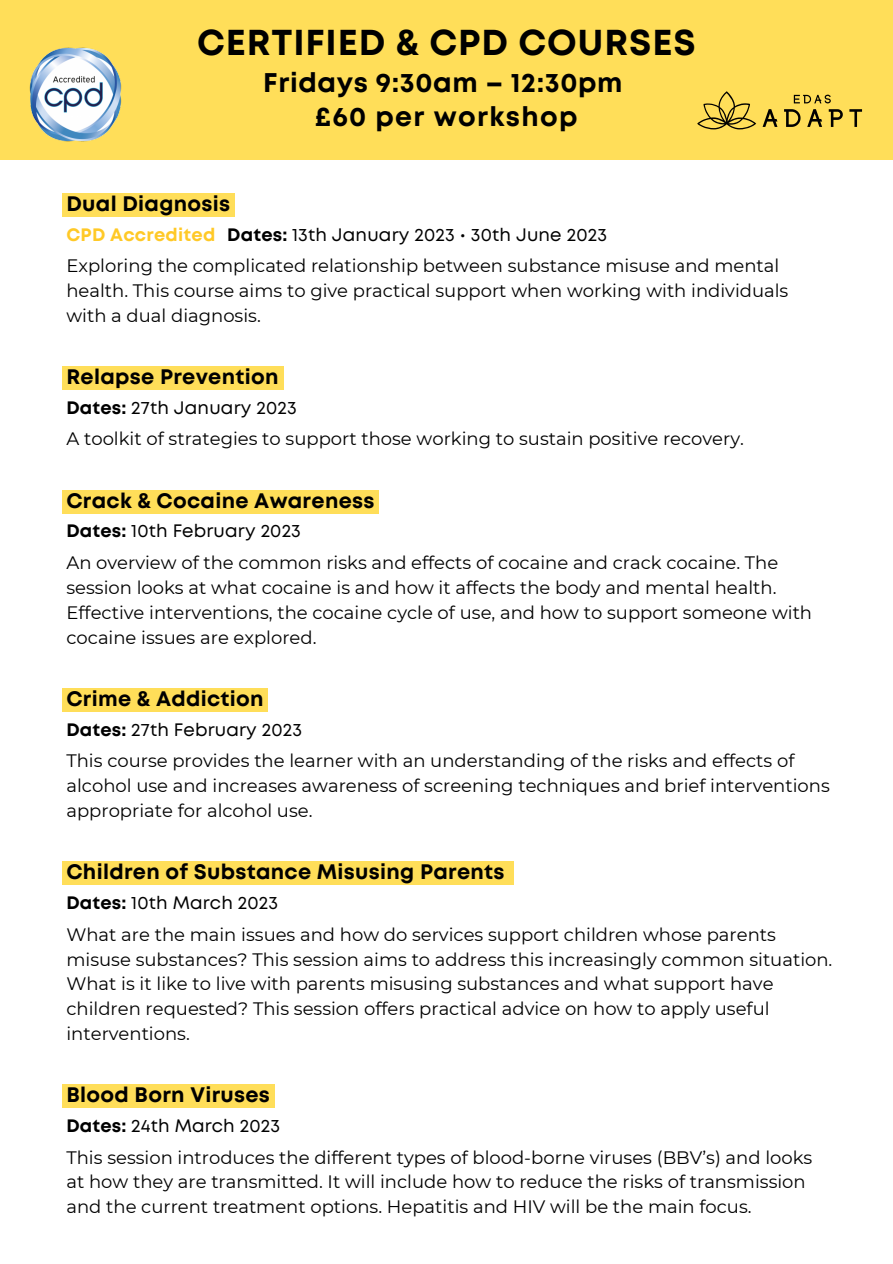
<style>
.page{position:relative;width:893px;height:1264px;background:#fff}
.page>*{position:absolute;margin:0;border:0;box-sizing:border-box;transform-origin:0 0}
.t1{font:700 36px "Mont";letter-spacing:.025em;color:#000}
.t2{font:700 27px/33.8px "Mont";letter-spacing:.025em;color:#000;text-align:center}
.t3{font:700 21px "Mont";letter-spacing:.015em;color:#000}
.t4{font:18px/24.8px "Montserrat";color:#000}
.t5{font:18px "Mont";letter-spacing:.01em;color:#000}
.s1{font-weight:700;color:#ffc927}
.s2{font-weight:700}
</style>
<div class="page">
<div style="left:0;top:0;width:892px;height:160px;background:#ffde59"></div>
<div style="left:62px;top:193px;width:173px;height:23px;background:#ffde59"></div>
<div style="left:62px;top:366px;width:221px;height:23px;background:#ffde59"></div>
<div style="left:62px;top:490px;width:317px;height:23px;background:#ffde59"></div>
<div style="left:62px;top:688px;width:206px;height:23px;background:#ffde59"></div>
<div style="left:62px;top:861px;width:452px;height:23px;background:#ffde59"></div>
<div style="left:62px;top:1084px;width:213px;height:23px;background:#ffde59"></div>
<svg style="left:697px;top:91px;width:59px;height:38px"></svg>
<svg style="left:762px;top:109px;width:15px;height:18px"></svg>
<svg style="left:784px;top:109px;width:16px;height:18px"></svg>
<svg style="left:807px;top:109px;width:15px;height:18px"></svg>
<svg style="left:828px;top:109px;width:14px;height:18px"></svg>
<svg style="left:849px;top:109px;width:13px;height:18px"></svg>
<svg style="left:793px;top:95px;width:37px;height:8px"></svg>
<img style="left:29px;top:47px;width:93px;height:95px">
<h1 class="t1" style="left:197px;top:29px;width:500px">CERTIFIED &amp; CPD COURSES</h1>
<h2 class="t2" style="left:263px;top:68px;width:361px">Fridays 9:30am – 12:30pm £60 per workshop</h2>
<p class="t3" style="left:66px;top:195px;width:165px">Dual Diagnosis</p>
<p class="t5" style="left:66px;top:228px;width:542px"><span class="s1">CPD Accredited</span> <span class="s2">Dates:</span> 13th January 2023 • 30th June 2023</p>
<p class="t4" style="left:66px;top:253px;width:723px">Exploring the complicated relationship between substance misuse and mental health. This course aims to give practical support when working with individuals with a dual diagnosis.</p>
<p class="t3" style="left:66px;top:369px;width:214px">Relapse Prevention</p>
<p class="t5" style="left:66px;top:400px;width:232px"><span class="s2">Dates:</span> 27th January 2023</p>
<p class="t4" style="left:66px;top:426px;width:679px">A toolkit of strategies to support those working to sustain positive recovery.</p>
<p class="t3" style="left:66px;top:492px;width:309px">Crack &amp; Cocaine Awareness</p>
<p class="t5" style="left:66px;top:524px;width:236px"><span class="s2">Dates:</span> 10th February 2023</p>
<p class="t4" style="left:66px;top:550px;width:747px">An overview of the common risks and effects of cocaine and crack cocaine. The session looks at what cocaine is and how it affects the body and mental health.<br>Effective interventions, the cocaine cycle of use, and how to support someone with cocaine issues are explored.</p>
<p class="t3" style="left:66px;top:690px;width:199px">Crime &amp; Addiction</p>
<p class="t5" style="left:66px;top:722px;width:237px"><span class="s2">Dates:</span> 27th February 2023</p>
<p class="t4" style="left:66px;top:748px;width:764px">This course provides the learner with an understanding of the risks and effects of alcohol use and increases awareness of screening techniques and brief interventions appropriate for alcohol use.</p>
<p class="t3" style="left:66px;top:864px;width:439px">Children of Substance Misusing Parents</p>
<p class="t5" style="left:66px;top:895px;width:213px"><span class="s2">Dates:</span> 10th March 2023</p>
<p class="t4" style="left:66px;top:922px;width:767px">What are the main issues and how do services support children whose parents misuse substances? This session aims to address this increasingly common situation.<br>What is it like to live with parents misusing substances and what support have children requested? This session offers practical advice on how to apply useful interventions.</p>
<p class="t3" style="left:66px;top:1087px;width:205px">Blood Born Viruses</p>
<p class="t5" style="left:66px;top:1118px;width:215px"><span class="s2">Dates:</span> 24th March 2023</p>
<p class="t4" style="left:66px;top:1144px;width:747px">This session introduces the different types of blood-borne viruses (BBV’s) and looks at how they are transmitted. It will include how to reduce the risks of transmission and the current treatment options. Hepatitis and HIV will be the main focus.</p>
</div>
